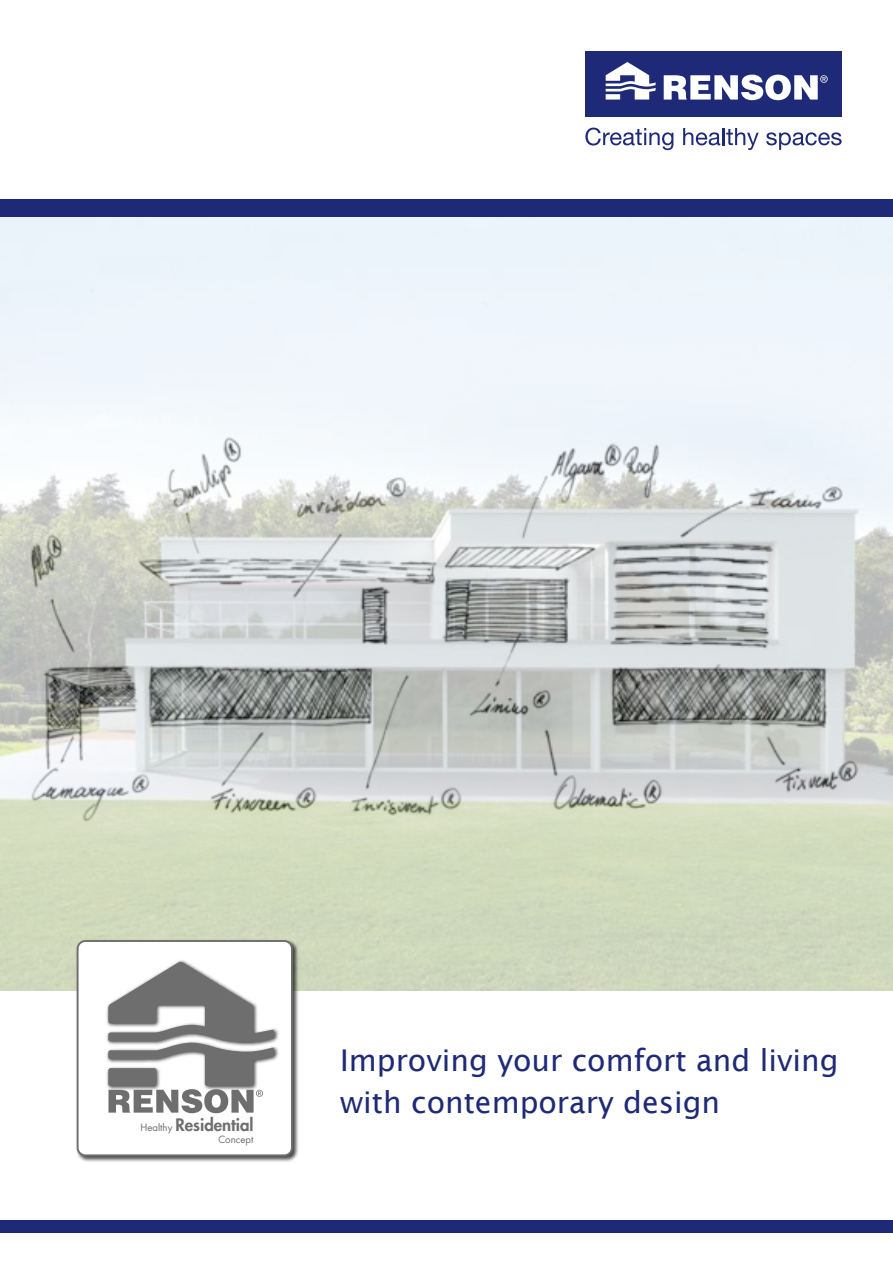
<style>
.page{position:relative;width:893px;height:1263px;background:#fff}
.page>*{position:absolute;margin:0;border:0;box-sizing:border-box;transform-origin:0 0}
.t1{font:30px/42px "Lucida Sans";color:#1e2a77}
.t2{font:800 16.8px "Futura Std";color:#6e6e6e}
.t3{font:9.75px "Futura Std";color:#6e6e6e}
.s1{font-weight:400;font-size:9.75px}
</style>
<div class="page">
<img style="left:0;top:217px;width:893px;height:774px">
<div style="left:585px;top:51px;width:257px;height:65px;background:#1e2a77"></div>
<svg style="left:606px;top:62px;width:50px;height:38px"></svg>
<svg style="left:664px;top:75px;width:164px;height:25px"></svg>
<svg style="left:585px;top:128px;width:88px;height:22px"></svg>
<svg style="left:683px;top:128px;width:76px;height:22px"></svg>
<svg style="left:766px;top:132px;width:76px;height:18px"></svg>
<div style="left:0;top:200px;width:893px;height:17px;background:#1e2a77"></div>
<div style="left:0;top:1220px;width:893px;height:13px;background:#1e2a77"></div>
<img style="left:74px;top:938px;width:226px;height:224px">
<svg style="left:76px;top:939px;width:218px;height:218px"></svg>
<img style="left:104px;top:958px;width:176px;height:134px">
<svg style="left:108px;top:962px;width:166px;height:151px"></svg>
<p class="t2" style="left:140px;top:1114px;width:115px"><span class="s1">Healthy</span> Residential</p>
<p class="t3" style="left:218px;top:1133px;width:37px">Concept</p>
<p class="t1" style="left:340px;top:1039px;width:500px">Improving your comfort and living with contemporary design</p>
</div>
